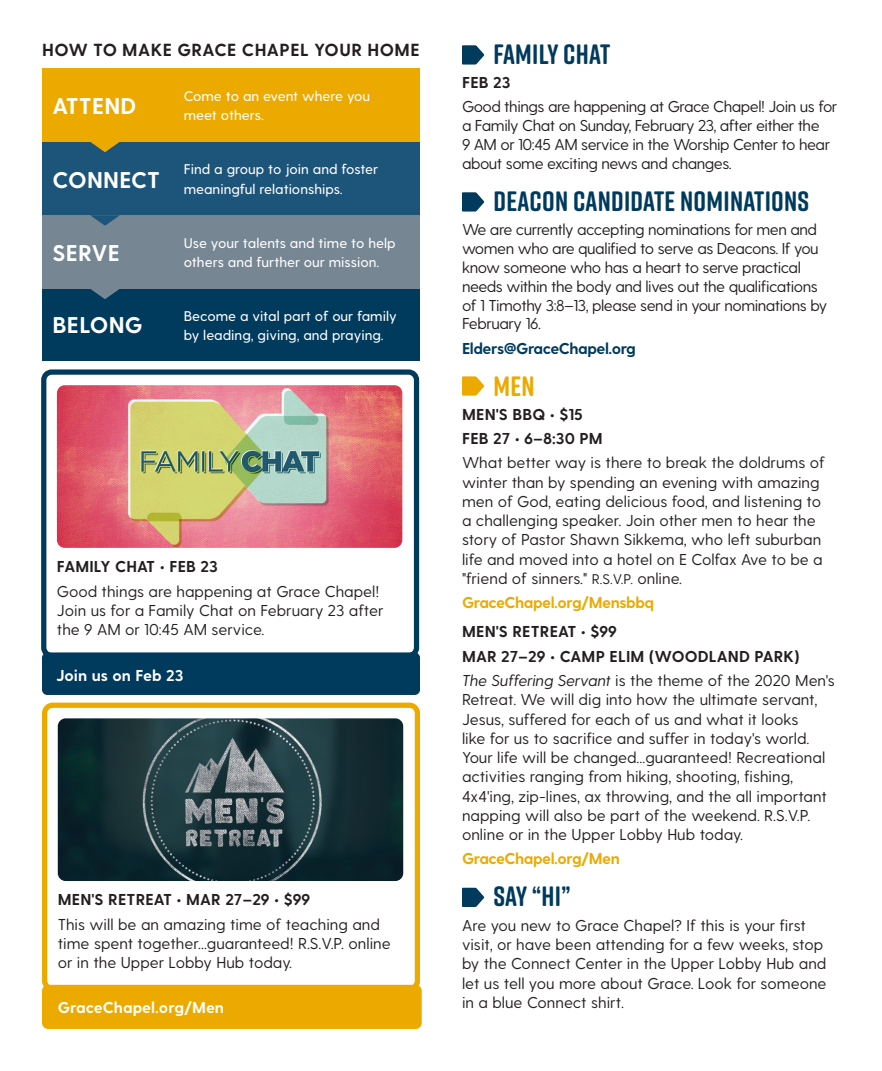
<style>
.page{position:relative;width:882px;height:1071px;background:#fff}
.page>*{position:absolute;margin:0;border:0;box-sizing:border-box;transform-origin:0 0}
.HEAD____belong__navy{font:700 28px "Rift Soft";letter-spacing:.01em;color:#003a5d}
.HEAD____connect__nav{font:700 28px "Rift Soft";color:#ecaa00}
.t1{font:700 22.75px "Greycliff CF";letter-spacing:.01em;color:#fff}
.NAME__DATE___TIME{font:700 17.5px "Greycliff CF";letter-spacing:.03em;color:#231f20}
.ACTION____belong__na{font:15.75px/19.2px "Greycliff CF";letter-spacing:-.005em;color:#231f20}
.ACTION____belong__na-2{font:15.75px/18.9px "Greycliff CF";letter-spacing:-.03em;color:#231f20}
.NAME__DATE___TIME-2{font:700 15.75px "Greycliff CF";letter-spacing:.01em;color:#231f20}
.t2{font:700 15.75px "Greycliff CF";letter-spacing:-.03em;color:#ecaa00}
.NOTES____heading{font:700 15.75px "Greycliff CF";color:#fff}
.ACTION____belong__na-3{font:700 15.75px "Greycliff CF";letter-spacing:-.03em;color:#003a5d}
.t3{font:500 14px/19.2px "Greycliff CF";color:#fff}
.s1{font-size:14px}
.s2{font-style:italic}
</style>
<div class="page">
<div style="left:42px;top:142px;width:378px;height:73px;background:#1c547a"></div>
<div style="left:42px;top:287px;width:378px;height:74px;background:#003a5d"></div>
<div style="left:42px;top:68px;width:378px;height:74px;background:#ecaa00"></div>
<div style="left:42px;top:215px;width:378px;height:73px;background:#768693"></div>
<svg style="left:90px;top:142px;width:30px;height:10px"></svg>
<svg style="left:90px;top:215px;width:30px;height:11px"></svg>
<svg style="left:91px;top:289px;width:28px;height:10px"></svg>
<svg style="left:462px;top:45px;width:22px;height:20px"></svg>
<svg style="left:462px;top:192px;width:22px;height:20px"></svg>
<svg style="left:462px;top:376px;width:22px;height:20px"></svg>
<svg style="left:462px;top:888px;width:22px;height:19px"></svg>
<img style="left:58px;top:718px;width:345px;height:163px">
<div style="left:42px;top:703px;width:378px;height:288px;border:5px solid #ecaa00;border-radius:8px"></div>
<div style="left:43px;top:986px;width:378px;height:42px;background:#ecaa00;border-radius:5px"></div>
<div style="left:42px;top:985px;width:380px;height:44px;border:2px solid #ecaa00;border-radius:5px"></div>
<img style="left:57px;top:385px;width:345px;height:163px">
<div style="left:41px;top:369px;width:378px;height:289px;border:5px solid #003a5d;border-radius:8px"></div>
<div style="left:42px;top:653px;width:378px;height:42px;background:#003a5d;border-radius:5px"></div>
<p class="NAME__DATE___TIME" style="left:42px;top:39px;width:379px">HOW TO MAKE GRACE CHAPEL YOUR HOME</p>
<p class="HEAD____belong__navy" style="left:494px;top:34px;width:118px">FAMILY CHAT</p>
<p class="NAME__DATE___TIME-2" style="left:462px;top:73px;width:50px">FEB 23</p>
<p class="ACTION____belong__na-2" style="left:462px;top:97px;width:377px">Good things are happening at Grace Chapel! Join us for a Family Chat on Sunday, February 23, after either the<br>9 AM or 10:45 AM service in the Worship Center to hear about some exciting news and changes.</p>
<p class="HEAD____belong__navy" style="left:494px;top:181px;width:317px">DEACON CANDIDATE NOMINATIONS</p>
<p class="ACTION____belong__na-2" style="left:462px;top:220px;width:367px">We are currently accepting nominations for men and women who are qualified to serve as Deacons. If you know someone who has a heart to serve practical needs within the body and lives out the qualifications of 1 Timothy 3:8–13, please send in your nominations by February 16.</p>
<p class="ACTION____belong__na-3" style="left:462px;top:339px;width:175px">Elders@GraceChapel.org</p>
<p class="HEAD____connect__nav" style="left:494px;top:366px;width:43px">MEN</p>
<p class="NAME__DATE___TIME-2" style="left:462px;top:405px;width:122px">MEN'S BBQ • $15</p>
<p class="NAME__DATE___TIME-2" style="left:462px;top:429px;width:142px">FEB 27 • 6–8:30 PM</p>
<p class="ACTION____belong__na" style="left:462px;top:454px;width:364px">What better way is there to break the doldrums of winter than by spending an evening with amazing men of God, eating delicious food, and listening to a challenging speaker. Join other men to hear the story of Pastor Shawn Sikkema, who left suburban life and moved into a hotel on E Colfax Ave to be a "friend of sinners." <span class="s1">R.S.V.P.</span> online.</p>
<p class="t2" style="left:462px;top:593px;width:194px">GraceChapel.org/Mensbbq</p>
<p class="NAME__DATE___TIME-2" style="left:462px;top:623px;width:156px">MEN'S RETREAT • $99</p>
<p class="NAME__DATE___TIME-2" style="left:462px;top:647px;width:339px">MAR 27–29 • CAMP ELIM (WOODLAND PARK)</p>
<p class="ACTION____belong__na" style="left:462px;top:671px;width:374px"><span class="s2">The Suffering Servant</span> is the theme of the 2020 Men's Retreat. We will dig into how the ultimate servant, Jesus, suffered for each of us and what it looks<br>like for us to sacrifice and suffer in today's world.<br>Your life will be changed...guaranteed! Recreational activities ranging from hiking, shooting, fishing, 4x4'ing, zip-lines, ax throwing, and the all important napping will also be part of the weekend. R.S.V.P. online or in the Upper Lobby Hub today.</p>
<p class="t2" style="left:462px;top:849px;width:159px">GraceChapel.org/Men</p>
<p class="HEAD____belong__navy" style="left:494px;top:876px;width:79px">SAY “HI”</p>
<p class="ACTION____belong__na" style="left:462px;top:916px;width:366px">Are you new to Grace Chapel? If this is your first visit, or have been attending for a few weeks, stop by the Connect Center in the Upper Lobby Hub and let us tell you more about Grace. Look for someone in a blue Connect shirt.</p>
<p class="t3" style="left:184px;top:87px;width:188px">Come to an event where you meet others.</p>
<p class="t1" style="left:53px;top:93px;width:85px">ATTEND</p>
<p class="t3" style="left:184px;top:160px;width:196px">Find a group to join and foster meaningful relationships.</p>
<p class="t1" style="left:53px;top:166px;width:109px">CONNECT</p>
<p class="t3" style="left:184px;top:234px;width:213px">Use your talents and time to help others and further our mission.</p>
<p class="t1" style="left:53px;top:239px;width:69px">SERVE</p>
<p class="t3" style="left:184px;top:306px;width:215px">Become a vital part of our family by leading, giving, and praying.</p>
<p class="t1" style="left:53px;top:312px;width:92px">BELONG</p>
<p class="NAME__DATE___TIME-2" style="left:57px;top:557px;width:162px">FAMILY CHAT • FEB 23</p>
<p class="ACTION____belong__na" style="left:57px;top:582px;width:328px">Good things are happening at Grace Chapel!<br>Join us for a Family Chat on February 23 after the 9 AM or 10:45 AM service.</p>
<p class="NOTES____heading" style="left:56px;top:666px;width:129px">Join us on Feb 23</p>
<p class="NAME__DATE___TIME-2" style="left:58px;top:890px;width:254px">MEN'S RETREAT • MAR 27–29 • $99</p>
<p class="ACTION____belong__na" style="left:58px;top:915px;width:335px">This will be an amazing time of teaching and time spent together...guaranteed! R.S.V.P. online or in the Upper Lobby Hub today.</p>
<p class="NOTES____heading" style="left:58px;top:998px;width:168px">GraceChapel.org/Men</p>
</div>
